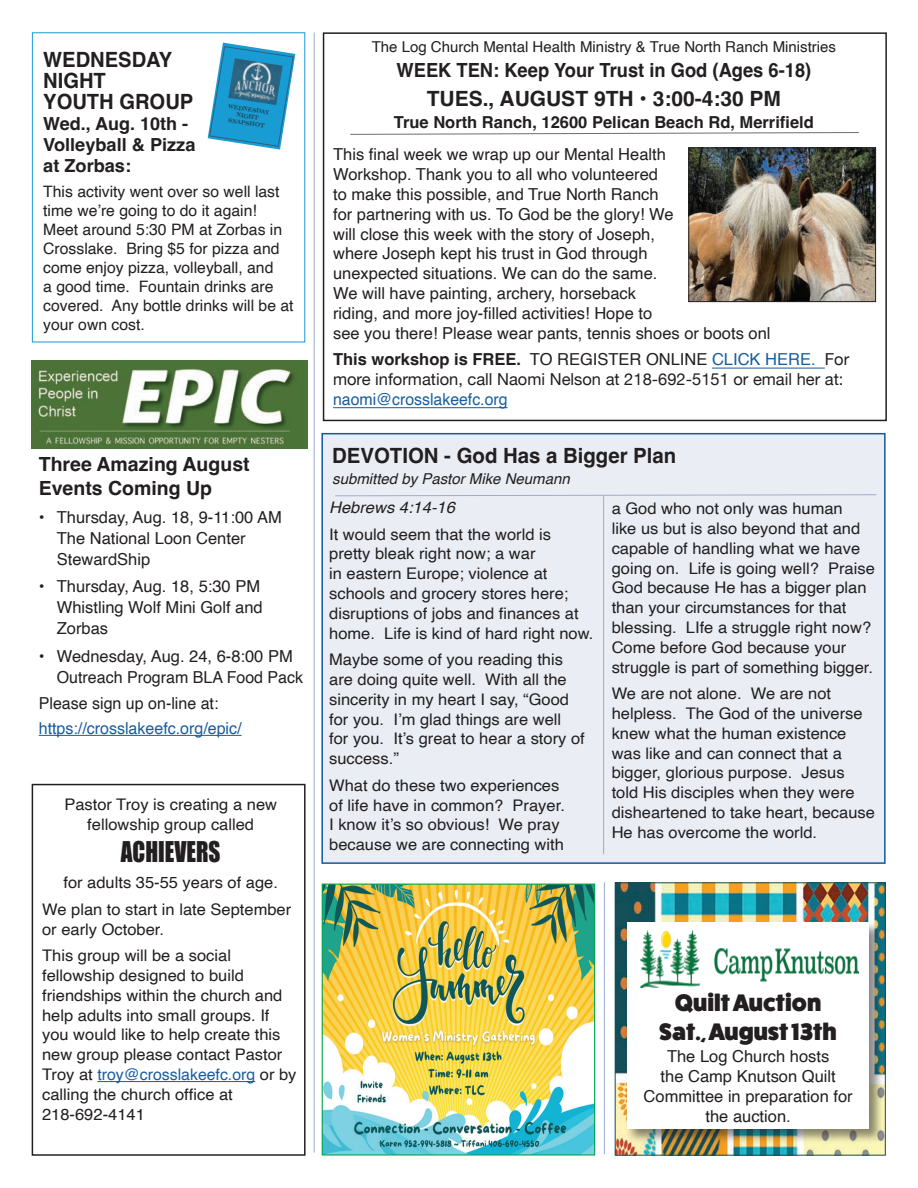
<style>
.page{position:relative;width:918px;height:1188px;background:#fff}
.page>*{position:absolute;margin:0;border:0;box-sizing:border-box;transform-origin:0 0}
.t1{font:26.25px "Impact";color:#231f20;scale:.88 1}
.t2{font:800 24px/28.8px "Fat Frank";color:#231f20;text-align:center}
.t3{font:700 21px "Helvetica";color:#231f20}
.t4{font:700 21px/21px "Helvetica";color:#231f20;scale:.96 1}
.t5{font:700 19.5px "Helvetica";color:#231f20;scale:.94 1}
.t6{font:700 19.5px/23.4px "Helvetica";color:#231f20}
.t7{font:700 18px/21px "Helvetica";color:#231f20}
.t8{font:16.5px/19.8px "Helvetica";color:#231f20}
.t9{font:700 16.5px "Helvetica";color:#231f20}
.t10{font:16.5px "Helvetica Neue";color:#231f20}
.t11{font:16.5px "Helvetica";color:#175d9e}
.t12{font:16.5px "Helvetica";color:#175d9e;scale:.96 1}
.t13{font:16.05px/19.8px "Helvetica";color:#231f20}
.t14{font:italic 16.05px "Helvetica";color:#231f20}
.t15{font:15.75px/18.9px "Helvetica";color:#231f20}
.t16{font:15px "Helvetica";color:#231f20}
.t17{font:italic 15px "Helvetica";color:#231f20}
.t18{font:5.85px/6.9px "Rosella Hatched";color:#231f20;text-align:center;scale:.85 1}
.s1{color:#175d9e}
.s2{font-weight:400}
.s3{font-weight:400;color:#175d9e}
.s4{font-family:"Helvetica Neue";font-weight:400}
</style>
<div class="page">
<svg style="left:208px;top:43px;width:87px;height:107px"></svg>
<img style="left:228px;top:58px;width:55px;height:47px">
<hr style="left:712px;top:368px;width:113px;height:1px;background:#175d9e">
<hr style="left:333px;top:407px;width:175px;height:1px;background:#175d9e">
<div style="left:323px;top:32px;width:564px;height:389px;border:2px solid #231f20"></div>
<svg style="left:350px;top:132px;width:509px;height:3px"></svg>
<div style="left:321px;top:433px;width:565px;height:431px;background:#eaedf4;border:2px solid #14579a"></div>
<svg style="left:335px;top:494px;width:542px;height:3px"></svg>
<hr style="left:603px;top:496px;width:1px;height:358px;background:#9aabd0">
<hr style="left:314px;top:32px;width:1px;height:1121px;background:#9aabd0">
<img style="left:31px;top:361px;width:277px;height:87px">
<hr style="left:39px;top:735px;width:203px;height:1px;background:#175d9e">
<img style="left:690px;top:150px;width:184px;height:150px">
<div style="left:688px;top:148px;width:188px;height:154px;border:1px solid #231f20"></div>
<img style="left:617px;top:884px;width:267px;height:270px">
<div style="left:615px;top:882px;width:271px;height:274px;border:1px solid #134f59"></div>
<div style="left:626px;top:921px;width:258px;height:222px;background:#231f20;opacity:.52"></div>
<div style="left:627px;top:922px;width:242px;height:207px;background:#fff"></div>
<img style="left:640px;top:930px;width:218px;height:58px">
<img style="left:324px;top:886px;width:269px;height:268px">
<div style="left:322px;top:884px;width:273px;height:272px;border:1px solid #00a54f"></div>
<hr style="left:604px;top:882px;width:1px;height:272px;background:#9aabd0">
<hr style="left:97px;top:1081px;width:158px;height:1px;background:#175d9e">
<div style="left:32px;top:784px;width:274px;height:372px;border:2px solid #231f20"></div>
<h3 class="t4" style="left:43px;top:51px;width:158px">WEDNESDAY<br>NIGHT<br>YOUTH GROUP</h3>
<p class="t7" style="left:43px;top:115px;width:154px">Wed., Aug. 10th -<br>Volleyball &amp; Pizza at Zorbas:</p>
<p class="t15" style="left:43px;top:183px;width:252px">This activity went over so well last time we’re going to do it again!<br>Meet around 5:30 PM at Zorbas in<br>Crosslake. Bring $5 for pizza and come enjoy pizza, volleyball, and<br>a good time. Fountain drinks are covered. Any bottle drinks will be at your own cost.</p>
<p class="t18" style="left:229px;top:102px;width:51px;rotate:9deg">Wednesday<br>Night<br>Snapshot</p>
<p class="t6" style="left:39px;top:455px;width:212px">Three Amazing August<br>Events Coming Up</p>
<p class="t8" style="left:57px;top:507px;width:227px;line-height:21px;text-indent:-18px">• Thursday, Aug. 18, 9-11:00 AM<br>The National Loon Center<br>StewardShip</p>
<p class="t8" style="left:57px;top:577px;width:208px;line-height:21px;text-indent:-18px">• Thursday, Aug. 18, 5:30 PM<br>Whistling Wolf Mini Golf and<br>Zorbas</p>
<p class="t8" style="left:57px;top:646px;width:248px;line-height:21px;text-indent:-18px">• Wednesday, Aug. 24, 6-8:00 PM<br>Outreach Program BLA Food Pack</p>
<p class="t8" style="left:39px;top:693px;width:181px">Please sign up on-line at:</p>
<p class="t11" style="left:39px;top:716px;width:204px">https://crosslakeefc.org/epic/</p>
<p class="t13" style="left:64px;top:795px;width:214px;text-align:center">Pastor Troy is creating a new fellowship group called</p>
<h1 class="t1" style="left:121px;top:831px;width:115px">ACHIEVERS</h1>
<p class="t13" style="left:42px;top:870px;width:251px;line-height:26.5px;text-align:center">for adults 35-55 years of age.<br>We plan to start in late September</p>
<p class="t13" style="left:42px;top:916px;width:190px;line-height:26.5px">or early October.<br>This group will be a social</p>
<p class="t13" style="left:42px;top:966px;width:256px">fellowship designed to build friendships within the church and help adults into small groups. If you would like to help create this new group please contact Pastor<br>Troy at <span class="s1">troy@crosslakeefc.org</span> or by calling the church office at<br>218-692-4141</p>
<p class="t16" style="left:372px;top:35px;width:466px">The Log Church Mental Health Ministry &amp; True North Ranch Ministries</p>
<p class="t5" style="left:396px;top:58px;width:443px">WEEK TEN: Keep Your Trust in God (Ages 6-18)</p>
<h3 class="t3" style="left:427px;top:85px;width:356px">TUES., AUGUST 9TH • 3:00-4:30 PM</h3>
<p class="t9" style="left:394px;top:112px;width:421px">True North Ranch, 12600 Pelican Beach Rd, Merrifield</p>
<p class="t8" style="left:333px;top:145px;width:439px">This final week we wrap up our Mental Health<br>Workshop. Thank you to all who volunteered<br>to make this possible, and True North Ranch<br>for partnering with us. To God be the glory! We<br>will close this week with the story of Joseph,<br>where Joseph kept his trust in God through<br>unexpected situations. We can do the same.<br>We will have painting, archery, horseback<br>riding, and more joy-filled activities! Hope to<br>see you there! Please wear pants, tennis shoes or boots onl</p>
<p class="t9" style="left:333px;top:349px;width:518px">This workshop is FREE. <span class="s2">TO REGISTER ONLINE</span> <span class="s3">CLICK HERE.</span> <span class="s4">For</span></p>
<p class="t10" style="left:333px;top:367px;width:512px">more information, call Naomi Nelson at 218-692-5151 or email her at:</p>
<p class="t12" style="left:333px;top:386px;width:183px">naomi@crosslakeefc.org</p>
<h3 class="t3" style="left:332px;top:442px;width:346px">DEVOTION - God Has a Bigger Plan</h3>
<p class="t17" style="left:332px;top:467px;width:239px">submitted by Pastor Mike Neumann</p>
<p class="t14" style="left:329px;top:495px;width:127px">Hebrews 4:14-16</p>
<p class="t13" style="left:329px;top:525px;width:266px">It would seem that the world is pretty bleak right now; a war<br>in eastern Europe; violence at schools and grocery stores here; disruptions of jobs and finances at home. Life is kind of hard right now.</p>
<p class="t13" style="left:329px;top:650px;width:257px">Maybe some of you reading this are doing quite well. With all the sincerity in my heart I say, “Good for you. I’m glad things are well<br>for you. It’s great to hear a story of success.”</p>
<p class="t13" style="left:329px;top:776px;width:237px">What do these two experiences of life have in common? Prayer.<br>I know it’s so obvious! We pray because we are connecting with</p>
<p class="t13" style="left:612px;top:499px;width:265px">a God who not only was human<br>like us but is also beyond that and capable of handling what we have going on. Life is going well? Praise<br>God because He has a bigger plan than your circumstances for that blessing. LIfe a struggle right now?<br>Come before God because your struggle is part of something bigger.</p>
<p class="t13" style="left:612px;top:684px;width:265px">We are not alone. We are not helpless. The God of the universe knew what the human existence was like and can connect that a bigger, glorious purpose. Jesus told His disciples when they were disheartened to take heart, because<br>He has overcome the world.</p>
<h2 class="t2" style="left:659px;top:989px;width:179px">Quilt Auction<br>Sat., August 13th</h2>
<p class="t8" style="left:644px;top:1047px;width:211px;text-align:center">The Log Church hosts<br>the Camp Knutson Quilt<br>Committee in preparation for the auction.</p>
</div>
